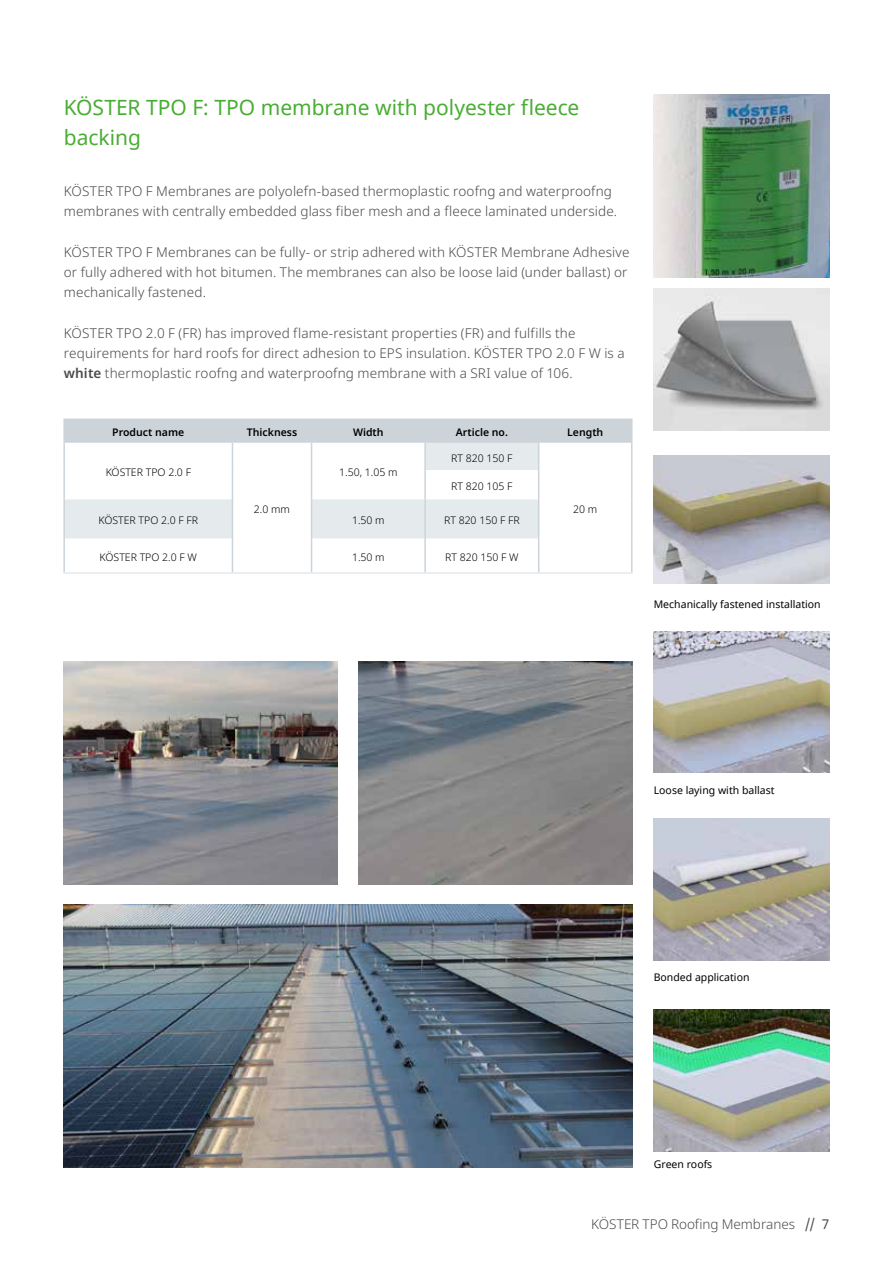
<style>
.page{position:relative;width:893px;height:1263px;background:#fff}
.page>*{position:absolute;margin:0;border:0;box-sizing:border-box;transform-origin:0 0}
.t1{font:21px/30px "Noto Sans";color:#49ad33}
.t2{font:300 13.5px/20.2px "Noto Sans";letter-spacing:.01em;color:#4a4a49}
.t3{font:300 10.5px "Noto Sans";color:#000}
.t4{font:10.5px "Noto Sans";color:#000}
.t5{font:600 10.5px "Noto Sans";color:#000}
.s1{font-weight:600}
.s2{font-weight:400}
</style>
<div class="page">
<img style="left:654px;top:95px;width:175px;height:182px">
<img style="left:654px;top:288px;width:175px;height:142px">
<img style="left:64px;top:661px;width:274px;height:223px">
<img style="left:64px;top:905px;width:568px;height:263px">
<img style="left:359px;top:661px;width:273px;height:223px">
<img style="left:654px;top:456px;width:175px;height:128px">
<img style="left:654px;top:631px;width:175px;height:142px">
<img style="left:654px;top:818px;width:175px;height:142px">
<img style="left:654px;top:1010px;width:175px;height:141px">
<svg style="left:65px;top:499px;width:475px;height:73px"></svg>
<svg style="left:65px;top:499px;width:473px;height:39px;fill:#e5eaec"></svg>
<hr style="left:65px;top:537px;width:167px;height:1px;background:#e5eaec">
<hr style="left:312px;top:537px;width:112px;height:1px;background:#e5eaec">
<hr style="left:426px;top:537px;width:112px;height:1px;background:#e5eaec">
<hr style="left:63px;top:572px;width:169px;height:2px;background:#e5eaec">
<hr style="left:232px;top:572px;width:80px;height:2px;background:#e5eaec">
<hr style="left:312px;top:572px;width:113px;height:2px;background:#e5eaec">
<hr style="left:425px;top:572px;width:114px;height:2px;background:#e5eaec">
<hr style="left:539px;top:572px;width:93px;height:2px;background:#e5eaec">
<hr style="left:63px;top:419px;width:169px;height:1px;background:#ccd4da">
<hr style="left:63px;top:420px;width:2px;height:21px;background:#ccd4da">
<hr style="left:63px;top:441px;width:169px;height:2px;background:#ccd4da">
<hr style="left:63px;top:443px;width:2px;height:27px;background:#ccd4da">
<hr style="left:63px;top:470px;width:2px;height:29px;background:#ccd4da">
<svg style="left:65px;top:419px;width:567px;height:80px"></svg>
<hr style="left:63px;top:499px;width:2px;height:39px;background:#ccd4da">
<hr style="left:232px;top:499px;width:1px;height:39px;background:#ccd4da">
<hr style="left:311px;top:499px;width:1px;height:39px;background:#ccd4da">
<hr style="left:424px;top:499px;width:2px;height:39px;background:#ccd4da">
<hr style="left:538px;top:499px;width:1px;height:39px;background:#ccd4da">
<hr style="left:631px;top:499px;width:1px;height:39px;background:#ccd4da">
<hr style="left:63px;top:538px;width:2px;height:34px;background:#ccd4da">
<hr style="left:232px;top:538px;width:1px;height:34px;background:#ccd4da">
<hr style="left:311px;top:538px;width:1px;height:34px;background:#ccd4da">
<hr style="left:424px;top:538px;width:2px;height:34px;background:#ccd4da">
<hr style="left:538px;top:538px;width:1px;height:34px;background:#ccd4da">
<hr style="left:631px;top:538px;width:1px;height:34px;background:#ccd4da">
<h1 class="t1" style="left:64px;top:93px;width:517px">KÖSTER TPO F: TPO membrane with polyester fleece backing</h1>
<p class="t2" style="left:64px;top:181px;width:555px">KÖSTER TPO F Membranes are polyolefn-based thermoplastic roofng and waterproofng membranes with centrally embedded glass fiber mesh and a fleece laminated underside.</p>
<p class="t2" style="left:64px;top:242px;width:567px">KÖSTER TPO F Membranes can be fully- or strip adhered with KÖSTER Membrane Adhesive or fully adhered with hot bitumen. The membranes can also be loose laid (under ballast) or mechanically fastened.</p>
<p class="t2" style="left:64px;top:323px;width:562px">KÖSTER TPO 2.0 F (FR) has improved flame-resistant properties (FR) and fulfills the requirements for hard roofs for direct adhesion to EPS insulation. KÖSTER TPO 2.0 F W is a <span class="s1">white</span> thermoplastic roofng and waterproofng membrane with a SRI value of 106.</p>
<p class="t5" style="left:112px;top:425px;width:74px">Product name</p>
<p class="t5" style="left:247px;top:425px;width:52px">Thickness</p>
<p class="t5" style="left:353px;top:425px;width:32px">Width</p>
<p class="t5" style="left:456px;top:425px;width:54px">Article no.</p>
<p class="t5" style="left:567px;top:425px;width:38px">Length</p>
<p class="t3" style="left:106px;top:465px;width:87px">KÖSTER TPO 2.0 F</p>
<p class="t3" style="left:254px;top:501px;width:38px">2.0 mm</p>
<p class="t3" style="left:451px;top:450px;width:63px">RT 820 150 F</p>
<p class="t3" style="left:339px;top:465px;width:60px">1.50, 1.05 m</p>
<p class="t3" style="left:451px;top:479px;width:63px">RT 820 105 F</p>
<p class="t3" style="left:573px;top:502px;width:26px">20 m</p>
<p class="t3" style="left:98px;top:513px;width:101px">KÖSTER TPO 2.0 F FR</p>
<p class="t3" style="left:352px;top:513px;width:34px">1.50 m</p>
<p class="t3" style="left:444px;top:513px;width:77px">RT 820 150 F FR</p>
<p class="t3" style="left:100px;top:550px;width:99px">KÖSTER TPO 2.0 F W</p>
<p class="t3" style="left:352px;top:550px;width:34px">1.50 m</p>
<p class="t3" style="left:445px;top:550px;width:75px">RT 820 150 F W</p>
<p class="t4" style="left:654px;top:597px;width:168px">Mechanically fastened installation</p>
<p class="t4" style="left:654px;top:783px;width:122px">Loose laying with ballast</p>
<p class="t4" style="left:654px;top:970px;width:97px">Bonded application</p>
<p class="t4" style="left:654px;top:1157px;width:60px">Green roofs</p>
<p class="t2" style="left:591px;top:1214px;width:239px">KÖSTER TPO Roofing Membranes <span class="s2">// 7</span></p>
</div>
